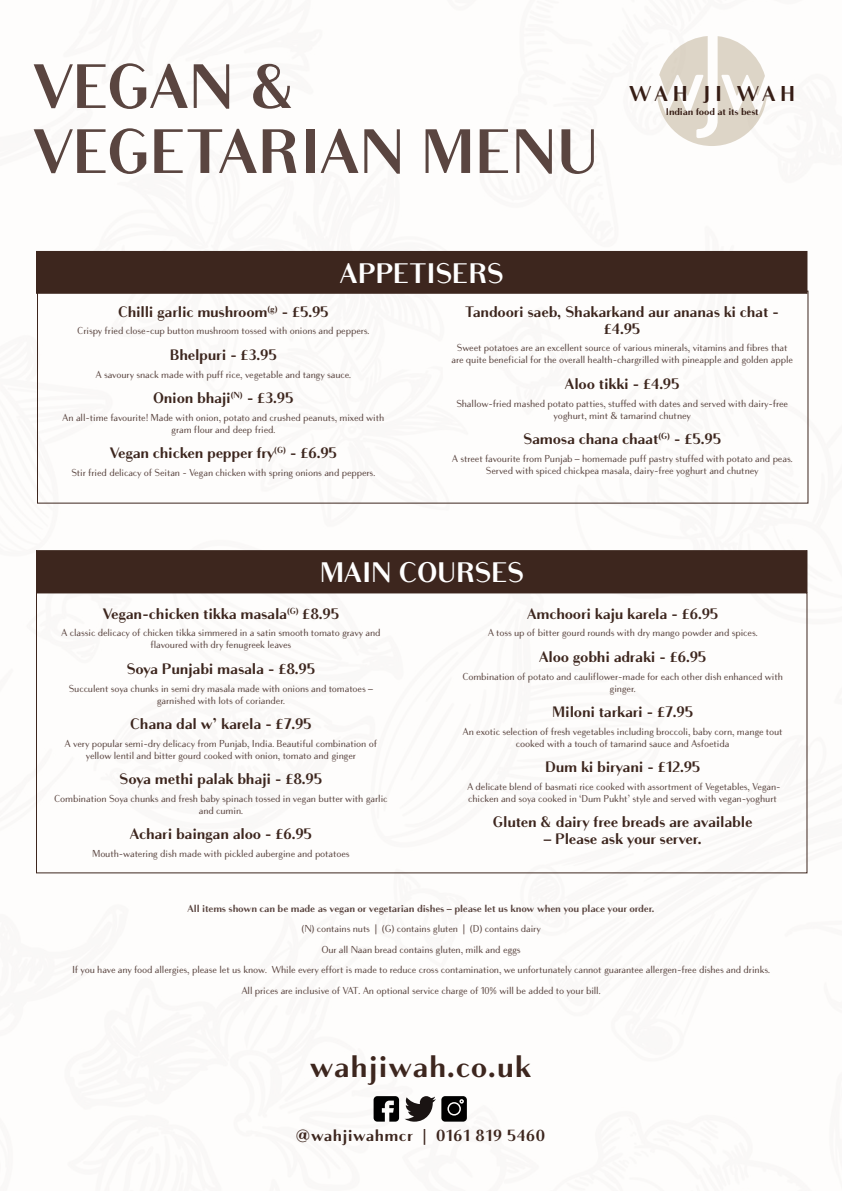
<style>
.page{position:relative;width:842px;height:1191px;background:#fff}
.page>*{position:absolute;margin:0;border:0;box-sizing:border-box;transform-origin:0 0}
.t1{font:700 62px "Bodoni Sans Text";color:#5a4540}
.t2{font:700 30px "Bodoni Sans Text";letter-spacing:.04em;color:#3d261e}
.t3{font:700 28px "Bodoni Sans Text";color:#fff}
.t4{font:700 21.3px "Bodoni Sans Text";letter-spacing:.22em;color:#361d15}
.t5{font:700 16px "Bodoni Sans Text";letter-spacing:.04em;color:#3d261e}
.t6{font:700 15px/17px "Bodoni Sans Text";color:#3d261e;text-align:center}
.t7{font:10px/12px "Bodoni Sans Text";color:#5a4540;text-align:center}
.t8{font:700 10px "Bodoni Sans Text";color:#5a4540}
.t9{font:700 9.7px "Bodoni Sans Text";color:#361d15}
</style>
<div class="page">
<div style="left:36px;top:251px;width:771px;height:42px;background:#3d261e"></div>
<div style="left:36px;top:251px;width:771px;height:43px;border:1px solid #3d261e"></div>
<svg style="left:657px;top:36px;width:110px;height:110px"></svg>
<svg style="left:374px;top:1096px;width:93px;height:25px"></svg>
<div style="left:449px;top:1103px;width:10px;height:11px;background:#000;border-radius:50%"></div>
<div style="left:36px;top:550px;width:771px;height:42px;background:#3d261e"></div>
<div style="left:36px;top:550px;width:771px;height:43px;border:1px solid #3d261e"></div>
<h1 class="t1" style="left:33px;top:52px;width:266px">VEGAN &amp;</h1>
<h1 class="t1" style="left:33px;top:117px;width:567px">VEGETARIAN MENU</h1>
<h3 class="t3" style="left:340px;top:257px;width:165px">APPETISERS</h3>
<h3 class="t4" style="left:629px;top:81px;width:167px">WAH JI WAH</h3>
<p class="t9" style="left:666px;top:106px;width:94px">Indian food at its best</p>
<h3 class="t6" style="left:118px;top:304px;width:212px">Chilli garlic mushroom<sup>(g)</sup> - £5.95</h3>
<p class="t7" style="left:77px;top:325px;width:294px">Crispy fried close-cup button mushroom tossed with onions and peppers.</p>
<h3 class="t6" style="left:170px;top:347px;width:108px">Bhelpuri - £3.95</h3>
<p class="t7" style="left:95px;top:368px;width:257px">A savoury snack made with puff rice, vegetable and tangy sauce.</p>
<h3 class="t6" style="left:153px;top:390px;width:142px">Onion bhaji<sup>(N)</sup> - £3.95</h3>
<p class="t7" style="left:62px;top:411px;width:323px">An all-time favourite! Made with onion, potato and crushed peanuts, mixed with gram flour and deep fried.</p>
<h3 class="t6" style="left:110px;top:445px;width:229px">Vegan chicken pepper fry<sup>(G)</sup> - £6.95</h3>
<p class="t7" style="left:71px;top:467px;width:305px">Stir fried delicacy of Seitan - Vegan chicken with spring onions and peppers.</p>
<h3 class="t6" style="left:465px;top:304px;width:315px">Tandoori saeb, Shakarkand aur ananas ki chat - £4.95</h3>
<p class="t7" style="left:451px;top:342px;width:343px">Sweet potatoes are an excellent source of various minerals, vitamins and fibres that are quite beneficial for the overall health-chargrilled with pineapple and golden apple</p>
<h3 class="t6" style="left:565px;top:376px;width:116px">Aloo tikki - £4.95</h3>
<p class="t7" style="left:456px;top:397px;width:333px">Shallow-fried mashed potato patties, stuffed with dates and served with dairy-free yoghurt, mint &amp; tamarind chutney</p>
<h3 class="t6" style="left:523px;top:431px;width:199px">Samosa chana chaat<sup>(G)</sup> - £5.95</h3>
<p class="t7" style="left:452px;top:452px;width:342px">A street favourite from Punjab – homemade puff pastry stuffed with potato and peas.<br>Served with spiced chickpea masala, dairy-free yoghurt and chutney</p>
<h3 class="t3" style="left:320px;top:556px;width:205px">MAIN COURSES</h3>
<h3 class="t6" style="left:103px;top:605px;width:238px">Vegan-chicken tikka masala<sup>(G)</sup> £8.95</h3>
<p class="t7" style="left:61px;top:627px;width:321px">A classic delicacy of chicken tikka simmered in a satin smooth tomato gravy and flavoured with dry fenugreek leaves</p>
<h3 class="t6" style="left:127px;top:661px;width:190px">Soya Punjabi masala - £8.95</h3>
<p class="t7" style="left:69px;top:682px;width:306px">Succulent soya chunks in semi dry masala made with onions and tomatoes – garnished with lots of coriander.</p>
<h3 class="t6" style="left:130px;top:716px;width:183px">Chana dal w’ karela - £7.95</h3>
<p class="t7" style="left:65px;top:737px;width:314px">A very popular semi-dry delicacy from Punjab, India. Beautiful combination of yellow lentil and bitter gourd cooked with onion, tomato and ginger</p>
<h3 class="t6" style="left:120px;top:771px;width:204px">Soya methi palak bhaji - £8.95</h3>
<p class="t7" style="left:54px;top:792px;width:335px">Combination Soya chunks and fresh baby spinach tossed in vegan butter with garlic and cumin.</p>
<h3 class="t6" style="left:130px;top:826px;width:184px">Achari baingan aloo - £6.95</h3>
<p class="t7" style="left:92px;top:848px;width:259px">Mouth-watering dish made with pickled aubergine and potatoes</p>
<h3 class="t6" style="left:527px;top:605px;width:193px">Amchoori kaju karela - £6.95</h3>
<p class="t7" style="left:488px;top:627px;width:271px">A toss up of bitter gourd rounds with dry mango powder and spices.</p>
<h3 class="t6" style="left:539px;top:649px;width:169px">Aloo gobhi adraki - £6.95</h3>
<p class="t7" style="left:462px;top:670px;width:322px">Combination of potato and cauliflower-made for each other dish enhanced with ginger.</p>
<h3 class="t6" style="left:552px;top:704px;width:142px">Miloni tarkari - £7.95</h3>
<p class="t7" style="left:463px;top:725px;width:321px">An exotic selection of fresh vegetables including broccoli, baby corn, mange tout cooked with a touch of tamarind sauce and Asfoetida</p>
<h3 class="t6" style="left:545px;top:759px;width:157px">Dum ki biryani - £12.95</h3>
<p class="t7" style="left:467px;top:780px;width:315px;text-align:left">A delicate blend of basmati rice cooked with assortment of Vegetables, Vegan&shy;chicken and soya cooked in ‘Dum Pukht’ style and served with vegan-yoghurt</p>
<h3 class="t6" style="left:493px;top:814px;width:261px">Gluten &amp; dairy free breads are available</h3>
<h3 class="t6" style="left:544px;top:831px;width:159px">– Please ask your server.</h3>
<p class="t8" style="left:188px;top:902px;width:468px">All items shown can be made as vegan or vegetarian dishes – please let us know when you place your order.</p>
<p class="t7" style="left:72px;top:918px;width:699px;line-height:20.5px">(N) contains nuts | (G) contains gluten | (D) contains dairy<br>Our all Naan bread contains gluten, milk and eggs<br>If you have any food allergies, please let us know. While every effort is made to reduce cross contamination, we unfortunately cannot guarantee allergen-free dishes and drinks.<br>All prices are inclusive of VAT. An optional service charge of 10% will be added to your bill.</p>
<h2 class="t2" style="left:310px;top:1049px;width:222px">wahjiwah.co.uk</h2>
<h3 class="t5" style="left:296px;top:1126px;width:251px">@wahjiwahmcr | 0161 819 5460</h3>
</div>
